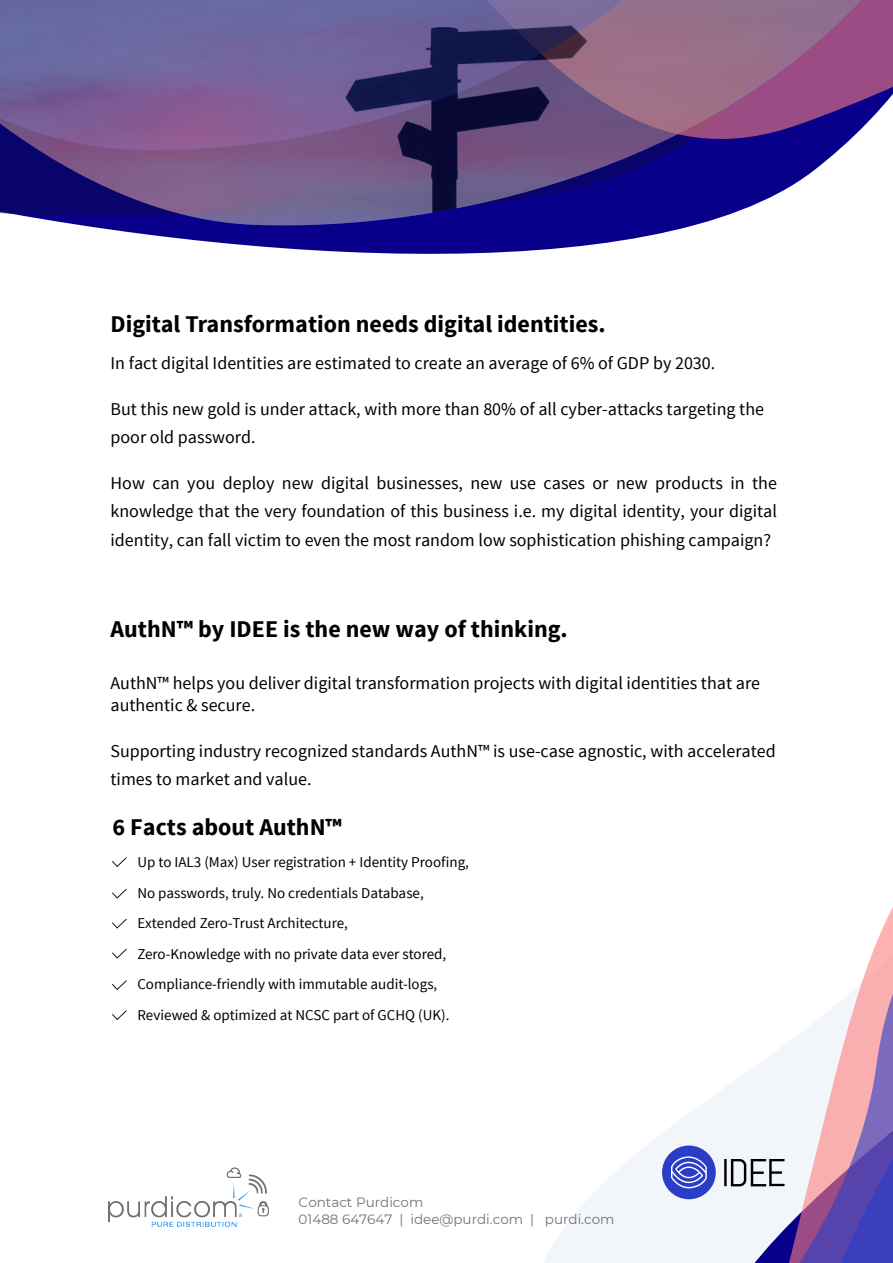
<style>
.page{position:relative;width:893px;height:1263px;background:#fff}
.page>*{position:absolute;margin:0;border:0;box-sizing:border-box;transform-origin:0 0}
.t1{font:700 24px "Source Sans Pro";color:#000}
.t2{font:18px/28.5px "Source Sans Pro";color:#000}
.t3{font:15px/30.5px "Source Sans Pro";color:#000}
.t4{font:13.5px/16.2px "Montserrat";color:#727272}
</style>
<div class="page">
<svg style="left:168px;top:237px;width:473px;height:17px;fill:#08008b"></svg>
<svg style="left:128px;top:0;width:765px;height:234px"></svg>
<img style="left:0;top:0;width:863px;height:232px">
<svg style="left:543px;top:907px;width:350px;height:356px"></svg>
<svg style="left:112px;top:857px;width:15px;height:10px"></svg>
<svg style="left:112px;top:888px;width:15px;height:11px"></svg>
<svg style="left:112px;top:918px;width:15px;height:11px"></svg>
<svg style="left:112px;top:948px;width:15px;height:11px"></svg>
<svg style="left:112px;top:980px;width:15px;height:10px"></svg>
<svg style="left:112px;top:1010px;width:15px;height:10px"></svg>
<svg style="left:724px;top:1159px;width:60px;height:27px"></svg>
<div style="left:662px;top:1145px;width:54px;height:54px;background:#293dc7;border-radius:27px"></div>
<svg style="left:671px;top:1156px;width:36px;height:32px"></svg>
<img style="left:108px;top:1167px;width:160px;height:59px">
<h1 class="t1" style="left:111px;top:309px;width:497px">Digital Transformation needs digital identities.</h1>
<p class="t2" style="left:111px;top:349px;width:606px">In fact digital Identities are estimated to create an average of 6% of GDP by 2030.</p>
<p class="t2" style="left:111px;top:395px;width:655px">But this new gold is under attack, with more than 80% of all cyber-attacks targeting the poor old password.</p>
<p class="t2" style="left:111px;top:469px;width:668px;text-align:justify">How can you deploy new digital businesses, new use cases or new products in the knowledge that the very foundation of this business i.e. my digital identity, your digital identity, can fall victim to even the most random low sophistication phishing campaign?</p>
<h1 class="t1" style="left:111px;top:613px;width:459px">AuthN™ by IDEE is the new way of thinking.</h1>
<p class="t2" style="left:110px;top:673px;width:651px;line-height:21.6px">AuthN™ helps you deliver digital transformation projects with digital identities that are authentic &amp; secure.</p>
<p class="t2" style="left:110px;top:737px;width:667px">Supporting industry recognized standards AuthN™ is use-case agnostic, with accelerated times to market and value.</p>
<h1 class="t1" style="left:113px;top:812px;width:231px">6 Facts about AuthN™</h1>
<p class="t3" style="left:137px;top:847px;width:333px">Up to IAL3 (Max) User registration + Identity Proofing, No passwords, truly. No credentials Database, Extended Zero-Trust Architecture,<br>Zero-Knowledge with no private data ever stored, Compliance-friendly with immutable audit-logs, Reviewed &amp; optimized at NCSC part of GCHQ (UK).</p>
<p class="t4" style="left:299px;top:1194px;width:317px">Contact Purdicom<br>01488 647647 | idee@purdi.com | purdi.com</p>
</div>
